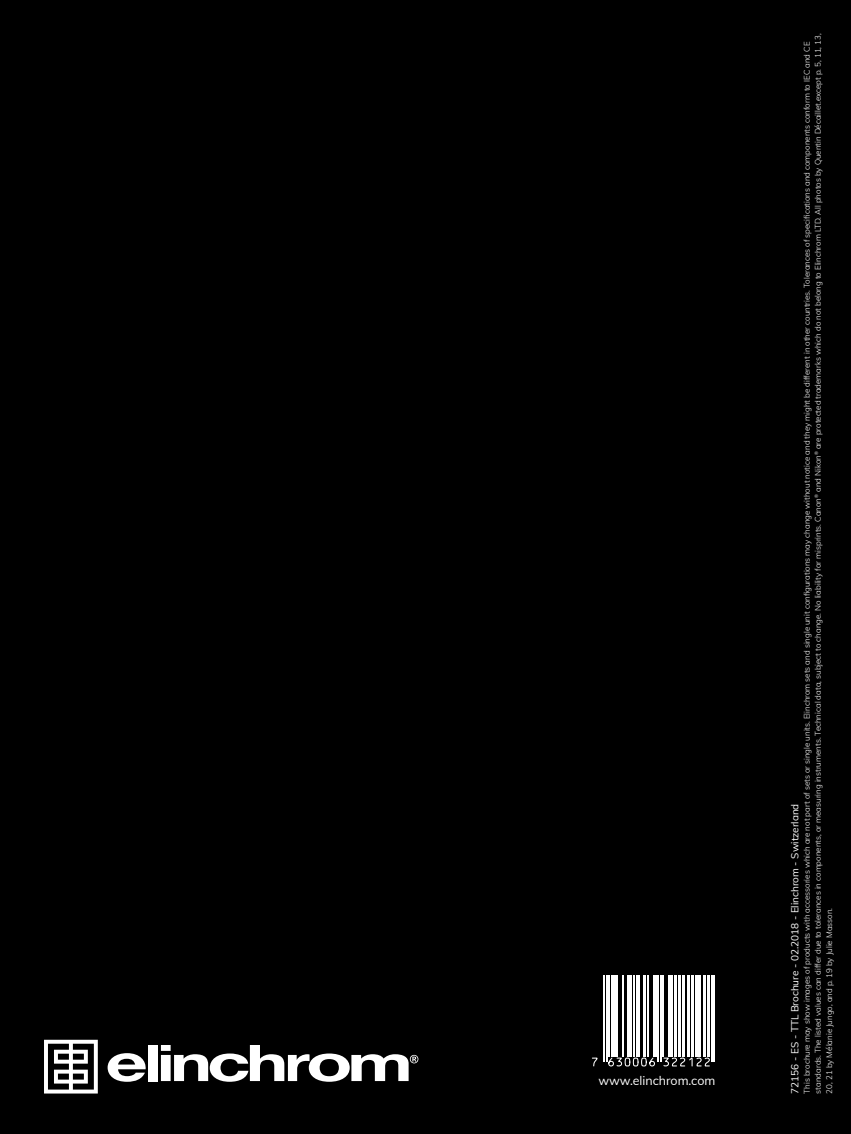
<style>
.page{position:relative;width:851px;height:1134px;background:#fff}
.page>*{position:absolute;margin:0;border:0;box-sizing:border-box;transform-origin:0 0}
.t1{font:12.4px "Muli";color:#fff}
.t2{font:10px "Muli";color:#fff}
.t3{font:300 8px/11.2px "Muli";color:#fff}
</style>
<div class="page">
<div style="left:0;top:0;width:850px;height:1134px;background:#000"></div>
<svg style="left:108px;top:1053px;width:38px;height:29px"></svg>
<div style="left:148px;top:1045px;width:9px;height:36px;background:#fff"></div>
<svg style="left:44px;top:1040px;width:54px;height:53px"></svg>
<svg style="left:161px;top:1045px;width:257px;height:37px"></svg>
<hr style="left:603px;top:975px;width:1px;height:87px;background:#fff">
<hr style="left:606px;top:975px;width:1px;height:87px;background:#fff">
<hr style="left:608px;top:975px;width:1px;height:81px;background:#fff">
<div style="left:610px;top:975px;width:5px;height:81px;background:#fff"></div>
<hr style="left:616px;top:975px;width:1px;height:81px;background:#fff">
<hr style="left:622px;top:975px;width:1px;height:81px;background:#fff">
<hr style="left:627px;top:975px;width:2px;height:81px;background:#fff">
<hr style="left:630px;top:975px;width:1px;height:81px;background:#fff">
<hr style="left:633px;top:975px;width:1px;height:81px;background:#fff">
<hr style="left:636px;top:975px;width:4px;height:81px;background:#fff">
<hr style="left:643px;top:975px;width:2px;height:81px;background:#fff">
<hr style="left:647px;top:975px;width:1px;height:81px;background:#fff">
<hr style="left:652px;top:975px;width:2px;height:81px;background:#fff">
<hr style="left:655px;top:975px;width:1px;height:81px;background:#fff">
<hr style="left:657px;top:975px;width:1px;height:87px;background:#fff">
<hr style="left:660px;top:975px;width:1px;height:87px;background:#fff">
<hr style="left:662px;top:975px;width:1px;height:81px;background:#fff">
<hr style="left:668px;top:975px;width:1px;height:81px;background:#fff">
<hr style="left:670px;top:975px;width:2px;height:81px;background:#fff">
<hr style="left:674px;top:975px;width:2px;height:81px;background:#fff">
<hr style="left:678px;top:975px;width:3px;height:81px;background:#fff">
<hr style="left:682px;top:975px;width:2px;height:81px;background:#fff">
<hr style="left:686px;top:975px;width:3px;height:81px;background:#fff">
<hr style="left:691px;top:975px;width:2px;height:81px;background:#fff">
<hr style="left:695px;top:975px;width:2px;height:81px;background:#fff">
<hr style="left:698px;top:975px;width:3px;height:81px;background:#fff">
<hr style="left:703px;top:975px;width:2px;height:81px;background:#fff">
<hr style="left:706px;top:975px;width:3px;height:81px;background:#fff">
<hr style="left:711px;top:975px;width:1px;height:87px;background:#fff">
<hr style="left:713px;top:975px;width:2px;height:87px;background:#fff">
<svg style="left:592px;top:1057px;width:6px;height:10px"></svg>
<svg style="left:607px;top:1057px;width:48px;height:10px"></svg>
<svg style="left:663px;top:1057px;width:47px;height:10px"></svg>
<h1 class="t1" style="left:598px;top:1071px;width:118px">www.elinchrom.com</h1>
<p class="t3" style="left:800px;top:1093px;width:1061px;rotate:-90deg">This brochure may show images of products with accessories which are not part of sets or single units. Elinchrom sets and single unit configurations may change without notice and they might be different in other countries. Tolerances of specifications and components conform to IEC and CE standards. The listed values can differ due to tolerances in components, or measuring instruments. Technical data, subject to change. No liability for misprints. Canon<sup>®</sup> and Nikon<sup>®</sup> are protected trademarks which do not belong to Elinchrom LTD. All photos by Quentin Décaillet.except p. 5, 11, 13,<br>20, 21 by Mélanie Jungo, and p. 19 by Julie Masson.</p>
<p class="t2" style="left:787px;top:1093px;width:291px;rotate:-90deg">72156 - ES - TTL Brochure - 02.2018 - Elinchrom - Switzerland</p>
</div>
